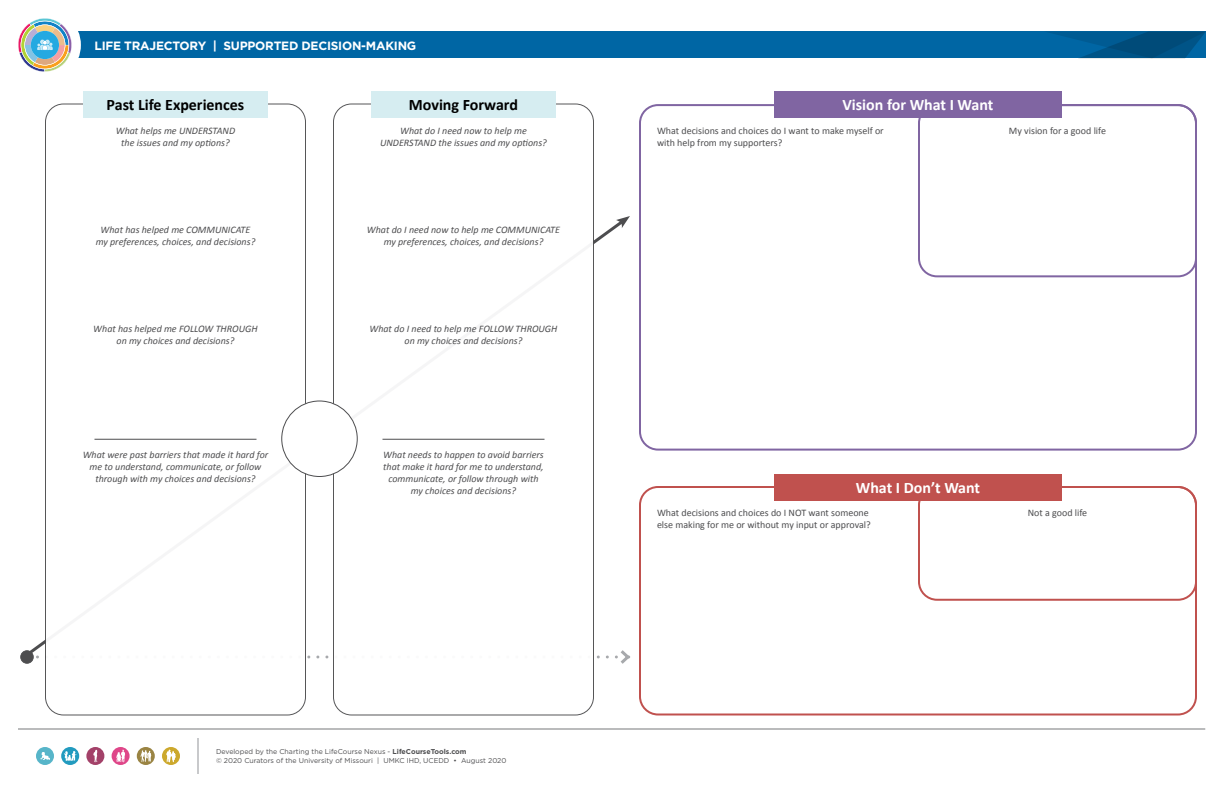
<style>
.page{position:relative;width:1224px;height:792px;background:#fff}
.page>*{position:absolute;margin:0;border:0;box-sizing:border-box;transform-origin:0 0}
.t1{font:700 16px "Calibri";color:#000}
.t2{font:700 16px "Calibri";color:#fff}
.t3{font:700 12px "Gotham";letter-spacing:-.02em;color:#fff}
.t4{font:italic 10px/12px "Calibri";color:#4d4d4f;text-align:center}
.t5{font:10px/12px "Calibri";color:#4d4d4f}
.t6{font:7px/9px "Gotham";color:#4d4d4f}
.s1{font-weight:700}
</style>
<div class="page">
<div style="left:36px;top:747px;width:18px;height:18px;background:#57b5c9;border-radius:50%"></div>
<svg style="left:40px;top:752px;width:10px;height:8px"></svg>
<div style="left:86px;top:747px;width:18px;height:18px;background:#a34169;border-radius:50%"></div>
<svg style="left:93px;top:750px;width:4px;height:12px"></svg>
<div style="left:137px;top:747px;width:18px;height:18px;background:#9a8443;border-radius:50%"></div>
<svg style="left:140px;top:750px;width:11px;height:12px"></svg>
<div style="left:61px;top:747px;width:18px;height:18px;background:#229bbf;border-radius:50%"></div>
<svg style="left:64px;top:751px;width:13px;height:10px"></svg>
<div style="left:112px;top:747px;width:18px;height:18px;background:#df4689;border-radius:50%"></div>
<svg style="left:116px;top:750px;width:9px;height:12px"></svg>
<svg style="left:162px;top:747px;width:18px;height:18px"></svg>
<svg style="left:166px;top:750px;width:10px;height:12px"></svg>
<hr style="left:198px;top:738px;width:1px;height:36px;background:#939598">
<hr style="left:18px;top:729px;width:1187px;height:1px;background:#77787b">
<div style="left:27px;top:32px;width:1179px;height:26px;background:#0066a4"></div>
<div style="left:9px;top:9px;width:72px;height:72px;background:#fff;border-radius:50%"></div>
<svg style="left:1048px;top:32px;width:157px;height:26px"></svg>
<svg style="left:18px;top:18px;width:54px;height:54px"></svg>
<svg style="left:37px;top:654px;width:593px;height:10px"></svg>
<svg style="left:616px;top:216px;width:14px;height:12px"></svg>
<div style="left:21px;top:651px;width:12px;height:12px;background:#4d4d4f;border-radius:50%"></div>
<div style="left:20px;top:650px;width:14px;height:14px;border:1px solid #4d4d4f;border-radius:50%"></div>
<div style="left:46px;top:104px;width:260px;height:611px;background:#fff;border-radius:18px"></div>
<div style="left:334px;top:104px;width:260px;height:611px;background:#fff;border-radius:18px"></div>
<div style="left:83px;top:91px;width:185px;height:27px;background:#d6edf1"></div>
<div style="left:371px;top:91px;width:185px;height:27px;background:#d6edf1"></div>
<div style="left:281px;top:401px;width:77px;height:76px;border:1px solid #4d4d4f;border-radius:50%"></div>
<hr style="left:94px;top:439px;width:162px;height:1px;background:#4d4d4f">
<hr style="left:382px;top:439px;width:162px;height:1px;background:#4d4d4f">
<div style="left:639px;top:486px;width:558px;height:230px;border:2px solid #c0514e;border-radius:18px"></div>
<div style="left:918px;top:104px;width:279px;height:173px;border:2px solid #8065a2;border-radius:18px"></div>
<div style="left:774px;top:91px;width:288px;height:27px;background:#8065a2"></div>
<div style="left:918px;top:486px;width:279px;height:115px;border:2px solid #c0514e;border-radius:18px"></div>
<div style="left:774px;top:474px;width:288px;height:27px;background:#c0514e"></div>
<p class="t3" style="left:94px;top:38px;width:323px">LIFE TRAJECTORY | SUPPORTED DECISION-MAKING</p>
<h1 class="t1" style="left:107px;top:93px;width:139px">Past Life Experiences</h1>
<h1 class="t1" style="left:409px;top:93px;width:111px">Moving Forward</h1>
<p class="t4" style="left:116px;top:124px;width:121px">What helps me UNDERSTAND the issues and my options?</p>
<p class="t4" style="left:380px;top:124px;width:168px">What do I need now to help me<br>UNDERSTAND the issues and my options?</p>
<p class="t4" style="left:96px;top:223px;width:161px">What has helped me COMMUNICATE my preferences, choices, and decisions?</p>
<p class="t4" style="left:367px;top:223px;width:195px">What do I need now to help me COMMUNICATE my preferences, choices, and decisions?</p>
<p class="t4" style="left:93px;top:322px;width:166px">What has helped me FOLLOW THROUGH on my choices and decisions?</p>
<p class="t4" style="left:369px;top:322px;width:190px">What do I need to help me FOLLOW THROUGH on my choices and decisions?</p>
<p class="t4" style="left:83px;top:448px;width:187px">What were past barriers that made it hard for me to understand, communicate, or follow through with my choices and decisions?</p>
<p class="t4" style="left:383px;top:448px;width:162px">What needs to happen to avoid barriers that make it hard for me to understand, communicate, or follow through with my choices and decisions?</p>
<p class="t6" style="left:216px;top:747px;width:292px">Developed by the Charting the LifeCourse Nexus - <span class="s1">LifeCourseTools.com<br></span>© 2020 Curators of the University of Missouri | UMKC IHD, UCEDD • August 2020</p>
<h1 class="t2" style="left:843px;top:93px;width:152px">Vision for What I Want</h1>
<p class="t5" style="left:657px;top:124px;width:228px">What decisions and choices do I want to make myself or with help from my supporters?</p>
<p class="t5" style="left:1009px;top:124px;width:99px">My vision for a good life</p>
<h1 class="t2" style="left:856px;top:477px;width:126px">What I Don’t Want</h1>
<p class="t5" style="left:657px;top:506px;width:215px">What decisions and choices do I NOT want someone else making for me or without my input or approval?</p>
<p class="t5" style="left:1028px;top:506px;width:61px">Not a good life</p>
</div>
